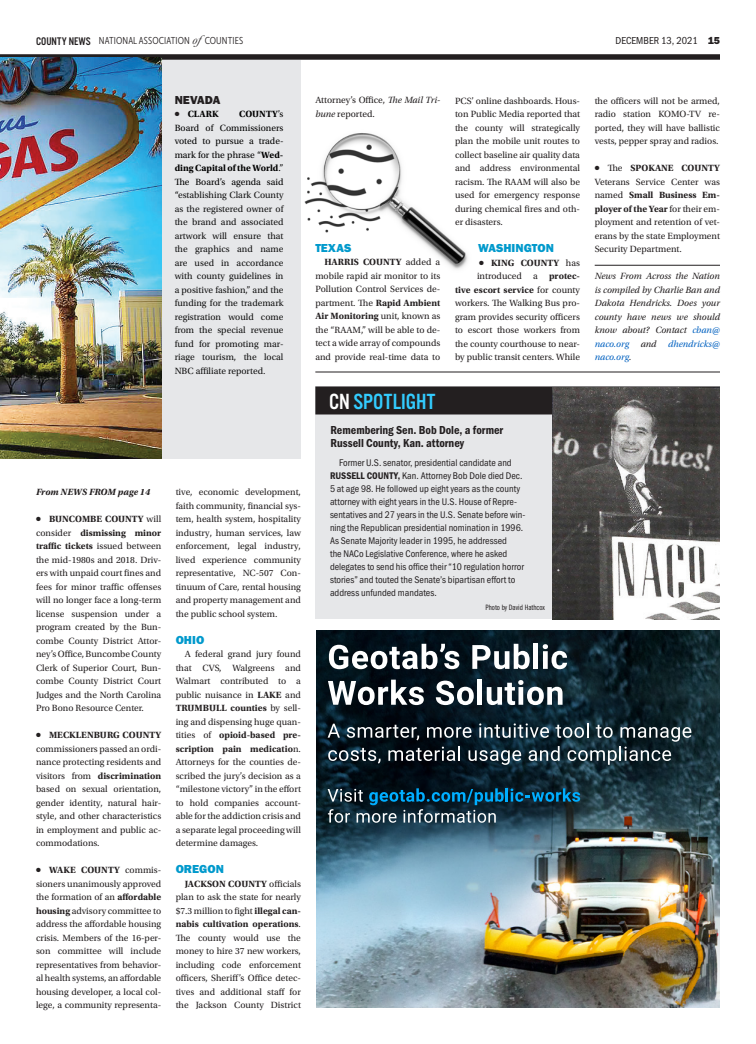
<style>
.page{position:relative;width:756px;height:1044px;background:#fff}
.page>*{position:absolute;margin:0;border:0;box-sizing:border-box;transform-origin:0 0}
.t1{font:22.8px "Alternate Got No 3 D";color:#3cf}
.t2{font:12px/13px "Franklin Gothic URW Con Dem";color:#231f20}
.NEW_CN_NEWSFROM_STAT{font:12px "Franklin Gothic URW Hea";color:#09c}
.NEW_CN_NEWSFROM_STAT-2{font:12px "Franklin Gothic URW Hea";color:#231f20}
.t3{font:10.5px "Franklin Gothic URW Cond";color:#231f20}
.t4{font:10px/13px "Franklin Gothic URW Cond";color:#231f20}
.t5{font:10px "Museo Sans Cond 300";letter-spacing:.01em;color:#231f20}
.NEW_CN_Bodytext{font:9.5px/13.5px "Utopia Std";color:#231f20;text-align:justify}
.t6{font:9.5px/13.5px "Utopia Std";color:#121212;text-align:justify}
.NEW_CN_Endnote{font:italic 9.5px/13.5px "Utopia Std";color:#231f20;text-align:justify}
.t7{font:italic 700 9.5px "Utopia Std";color:#231f20}
.t8{font:700 9.5px "Utopia Std";color:#000}
.t9{font:8px "Franklin Gothic URW Com Boo";color:#231f20}
.s1{font-family:"Alternate Got No 3 D";font-size:11.5px}
.s2{font-family:"Baskerville";font-style:italic;font-size:13px}
.s3{font-family:"Franklin Gothic URW Hea"}
.s4{color:#231f20}
.s5{font-weight:700;color:#000}
.s6{color:#000}
.s7{font-weight:700}
.s8{font-style:italic}
.s9{color:#fff}
.s10{font-family:"Franklin Gothic URW Con Dem"}
.s11{color:#0563c1}
</style>
<div class="page">
<img style="left:304px;top:133px;width:164px;height:136px">
<div style="left:161px;top:60px;width:140px;height:398px;background:#e6e7e9"></div>
<div style="left:0;top:54px;width:720px;height:6px;background:#231f20"></div>
<img style="left:0;top:58px;width:161px;height:400px">
<img style="left:317px;top:630px;width:403px;height:378px">
<svg style="left:329px;top:644px;width:130px;height:25px"></svg>
<svg style="left:472px;top:644px;width:58px;height:25px"></svg>
<div style="left:533px;top:644px;width:5px;height:25px;background:#fff"></div>
<svg style="left:543px;top:644px;width:24px;height:25px"></svg>
<svg style="left:328px;top:680px;width:96px;height:25px"></svg>
<svg style="left:436px;top:681px;width:38px;height:24px"></svg>
<hr style="left:478px;top:680px;width:4px;height:25px;background:#fff">
<svg style="left:487px;top:680px;width:76px;height:25px"></svg>
<svg style="left:328px;top:723px;width:363px;height:42px;background:#35454d"></svg>
<svg style="left:328px;top:788px;width:252px;height:35px;background:#1f4659"></svg>
<hr style="left:595px;top:265px;width:125px;height:1px;background:#231f20">
<hr style="left:315px;top:372px;width:405px;height:1px;background:#231f20">
<div style="left:315px;top:386px;width:405px;height:234px;background:#e6e7e9"></div>
<div style="left:315px;top:386px;width:405px;height:28px;background:#231f20"></div>
<img style="left:552px;top:387px;width:168px;height:233px">
<p class="t5" style="left:36px;top:36px;width:209px"><span class="s1">COUNTY NEWS</span> NATIONAL ASSOCIATION <span class="s2">of</span>COUNTIES</p>
<p class="t3" style="left:616px;top:33px;width:106px">DECEMBER 13, 2021 <span class="s3">15</span></p>
<p class="NEW_CN_NEWSFROM_STAT-2" style="left:175px;top:92px;width:47px">NEVADA</p>
<p class="t8" style="left:175px;top:108px;width:45px"><span class="s4">●</span> CLARK</p>
<p class="t6" style="left:175px;top:107px;width:110px;text-indent:64px"><span class="s5">COUNTY</span><span class="s6">’s Board of Commissioners voted to pursue a trade&shy;mark for the phrase “</span><span class="s5">Wed&shy;ding Capital of the World</span><span class="s6">.” The Board’s agenda said “</span>establishing Clark County as the registered owner of the brand and associated artwork will ensure that the graphics and name are used in accordance with county guidelines in a positive fashion,” and the funding for the trademark registration would come from the special revenue fund for promoting mar&shy;riage tourism, the local NBC affiliate reported.</p>
<p class="t7" style="left:36px;top:487px;width:116px">From NEWS FROM page 14</p>
<p class="NEW_CN_Bodytext" style="left:36px;top:512px;width:127px">● <span class="s7">BUNCOMBE COUNTY</span> will consider <span class="s7">dismissing minor traffic tickets</span> issued between the mid-1980s and 2018. Driv&shy;ers with unpaid court fines and fees for minor traffic offenses will no longer face a long-term license suspension under a program created by the Bun&shy;combe County District Attor&shy;ney’s Office, Buncombe County Clerk of Superior Court, Bun&shy;combe County District Court Judges and the North Carolina Pro Bono Resource Center.</p>
<p class="NEW_CN_Bodytext" style="left:36px;top:728px;width:127px">● <span class="s7">MECKLENBURG COUNTY </span>commissioners passed an ordi&shy;nance protecting residents and visitors from <span class="s7">discrimination </span>based on sexual orientation, gender identity, natural hair&shy;style, and other characteristics in employment and public ac&shy;commodations.</p>
<p class="NEW_CN_Bodytext" style="left:36px;top:863px;width:127px">● <span class="s7">WAKE COUNTY</span> commis&shy;sioners unanimously approved the formation of an <span class="s7">affordable housing</span> advisory committee to address the affordable housing crisis. Members of the 16-per&shy;son committee will include representatives from behavior&shy;al health systems, an affordable housing developer, a local col&shy;lege, a community representa-</p>
<p class="NEW_CN_Bodytext" style="left:176px;top:485px;width:127px">tive, economic development, faith community, financial sys&shy;tem, health system, hospitality industry, human services, law enforcement, legal industry, lived experience community representative, NC-507 Con&shy;tinuum of Care, rental housing and property management and the public school system.</p>
<p class="NEW_CN_NEWSFROM_STAT" style="left:176px;top:632px;width:30px">OHIO</p>
<p class="NEW_CN_Bodytext" style="left:176px;top:647px;width:127px;text-indent:9px">A federal grand jury found that CVS, Walgreens and Walmart contributed to a public nuisance in <span class="s7">LAKE</span> and <span class="s7">TRUMBULL counties</span> by sell&shy;ing and dispensing huge quan&shy;tities of <span class="s7">opioid-based pre&shy;scription pain medicatio</span>n.<br>Attorneys for the counties de&shy;scribed the jury’s decision as a “milestone victory” in the effort to hold companies account&shy;able for the addiction crisis and a separate legal proceeding will determine damages.</p>
<p class="NEW_CN_NEWSFROM_STAT" style="left:176px;top:861px;width:50px">OREGON</p>
<p class="NEW_CN_Bodytext" style="left:176px;top:877px;width:127px;text-indent:9px"><span class="s7">JACKSON COUNTY</span> officials plan to ask the state for nearly $7.3 million to fight <span class="s7">illegal can&shy;nabis cultivation operations</span>.<br>The county would use the money to hire 37 new workers, including code enforcement officers, Sheriff’s Office detec&shy;tives and additional staff for the Jackson County District</p>
<p class="NEW_CN_Bodytext" style="left:315px;top:94px;width:126px">Attorney’s Office, <span class="s8">The Mail Tri&shy;bune</span> reported.</p>
<p class="NEW_CN_NEWSFROM_STAT" style="left:315px;top:240px;width:37px">TEXAS</p>
<p class="NEW_CN_Bodytext" style="left:315px;top:256px;width:127px;text-indent:9px"><span class="s7">HARRIS COUNTY</span> added a mobile rapid air monitor to its Pollution Control Services de&shy;partment. The <span class="s7">Rapid Ambient Air Monitoring</span> unit, known as the “RAAM,” will be able to de&shy;tect a wide array of compounds and provide real-time data to</p>
<p class="t1" style="left:329px;top:389px;width:108px"><span class="s9">CN</span> SPOTLIGHT</p>
<p class="NEW_CN_Bodytext" style="left:455px;top:94px;width:127px">PCS’ online dashboards. Hous&shy;ton Public Media reported that the county will strategically plan the mobile unit routes to collect baseline air quality data and address environmental racism. The RAAM will also be used for emergency response during chemical fires and oth&shy;er disasters.</p>
<p class="NEW_CN_NEWSFROM_STAT" style="left:478px;top:240px;width:78px">WASHINGTON</p>
<p class="NEW_CN_Bodytext" style="left:455px;top:256px;width:127px;text-align:right">● <span class="s7">KING COUNTY</span> has introduced a <span class="s7">protec-<br>tive escort service</span> for county workers. The Walking Bus pro&shy;gram provides security officers to escort those workers from the county courthouse to near&shy;by public transit centers. While</p>
<p class="t2" style="left:330px;top:423px;width:174px">Remembering Sen. Bob Dole, a former<br>Russell County, Kan. attorney</p>
<p class="t4" style="left:330px;top:455px;width:197px;text-indent:9px">Former U.S. senator, presidential candidate and <span class="s10">RUSSELL COUNTY,</span> Kan. Attorney Bob Dole died Dec.<br>5 at age 98. He followed up eight years as the county attorney with eight years in the U.S. House of Repre&shy;sentatives and 27 years in the U.S. Senate before win&shy;ning the Republican presidential nomination in 1996.<br>As Senate Majority leader in 1995, he addressed<br>the NACo Legislative Conference, where he asked delegates to send his office their “10 regulation horror stories” and touted the Senate’s bipartisan effort to address unfunded mandates.</p>
<p class="t9" style="left:486px;top:602px;width:61px">Photo by David Hathcox</p>
<p class="NEW_CN_Bodytext" style="left:595px;top:94px;width:127px">the officers will not be armed, radio station KOMO-TV re&shy;ported, they will have ballistic vests, pepper spray and radios.</p>
<p class="NEW_CN_Bodytext" style="left:595px;top:161px;width:127px">● The <span class="s7">SPOKANE COUNTY </span>Veterans Service Center was named <span class="s7">Small Business Em&shy;ployer of the Year</span> for their em&shy;ployment and retention of vet&shy;erans by the state Employment Security Department.</p>
<p class="NEW_CN_Endnote" style="left:595px;top:269px;width:127px">News From Across the Nation is compiled by Charlie Ban and Dakota Hendricks. Does your county have news we should know about? Contact <span class="s11">cban@ naco.org</span> and <span class="s11">dhendricks@ naco.org</span>.</p>
</div>
